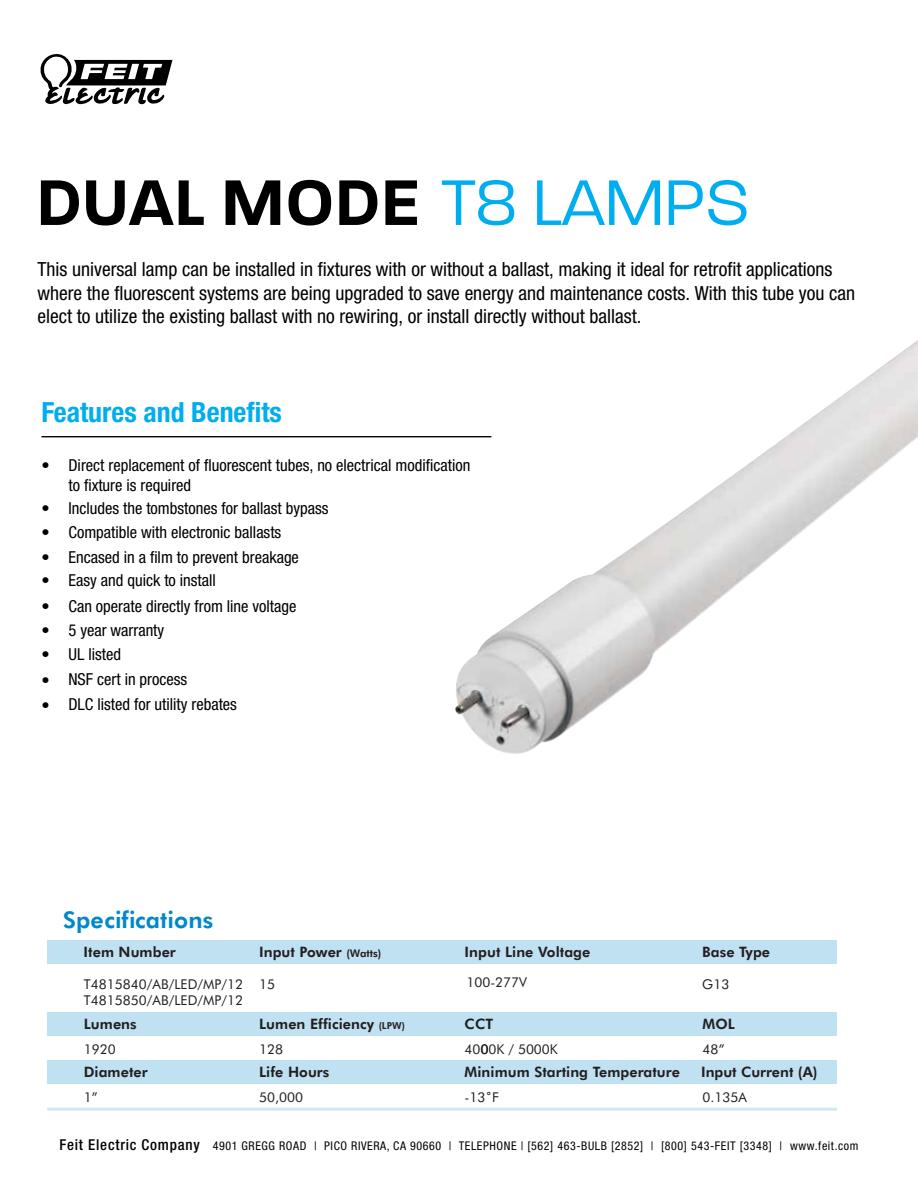
<style>
.page{position:relative;width:918px;height:1188px;background:#fff}
.page>*{position:absolute;margin:0;border:0;box-sizing:border-box;transform-origin:0 0}
.t1{font:600 69.6px "Paralucent";color:#000}
.t2{font:700 condensed 27.9px "Helvetica Neue LT Std";color:#00aeef}
.t3{font:800 23.1px "Futura BT";letter-spacing:.005em;color:#0088cb}
.t4{font:condensed 19.5px/23.4px "Helvetica Neue LT Std";color:#000}
.t5{font:condensed 16.5px/24.5px "Helvetica Neue LT Std";color:#000}
.t6{font:800 14.4px "Futura BT";letter-spacing:.005em;color:#231f20}
.t7{font:13.5px/16.2px "Futura BT";letter-spacing:.005em;color:#231f20}
.t8{font:condensed 12px "Helvetica Neue";letter-spacing:.05em;color:#000}
.s1{font-weight:300;color:#00aeef}
.s2{font-size:10.5px}
.s3{font-size:9.6px}
.s4{font-weight:500;font-size:15px}
</style>
<div class="page">
<svg style="left:40px;top:54px;width:132px;height:51px"></svg>
<hr style="left:41px;top:436px;width:450px;height:1px;background:#000">
<img style="left:455px;top:340px;width:463px;height:414px">
<div style="left:47px;top:941px;width:790px;height:23px;background:#c0e1f2"></div>
<div style="left:47px;top:1012px;width:790px;height:24px;background:#c0e1f2"></div>
<div style="left:47px;top:1060px;width:790px;height:24px;background:#c0e1f2"></div>
<hr style="left:47px;top:1108px;width:790px;height:3px;background:#0088cb">
<h1 class="t1" style="left:36px;top:161px;width:715px">DUAL MODE <span class="s1">T8 LAMPS</span></h1>
<p class="t4" style="left:38px;top:258px;width:819px">This universal lamp can be installed in fixtures with or without a ballast, making it ideal for retrofit applications where the fluorescent systems are being upgraded to save energy and maintenance costs. With this tube you can elect to utilize the existing ballast with no rewiring, or install directly without ballast.</p>
<h2 class="t2" style="left:41px;top:396px;width:242px">Features and Benefits</h2>
<p class="t5" style="left:68px;top:455px;width:403px;line-height:19.8px;text-indent:-27px">• Direct replacement of fluorescent tubes, no electrical modification to fixture is required</p>
<p class="t5" style="left:41px;top:496px;width:289px">• Includes the tombstones for ballast bypass</p>
<p class="t5" style="left:41px;top:520px;width:241px">• Compatible with electronic ballasts</p>
<p class="t5" style="left:41px;top:568px;width:176px">• Easy and quick to install</p>
<p class="t5" style="left:41px;top:594px;width:257px">• Can operate directly from line voltage •<br>•<br>•</p>
<p class="t5" style="left:41px;top:545px;width:259px">• Encased in a film to prevent breakage</p>
<p class="t5" style="left:68px;top:618px;width:97px;line-height:23.7px">5 year warranty<br>UL listed</p>
<p class="t5" style="left:68px;top:667px;width:120px">NSF cert in process</p>
<p class="t5" style="left:41px;top:692px;width:197px">• DLC listed for utility rebates</p>
<h3 class="t3" style="left:63px;top:906px;width:152px">Specifications</h3>
<p class="t6" style="left:84px;top:943px;width:94px">Item Number</p>
<p class="t6" style="left:465px;top:943px;width:127px">Input Line Voltage</p>
<p class="t6" style="left:259px;top:943px;width:124px">Input Power <span class="s2">(Watts)</span></p>
<p class="t6" style="left:702px;top:943px;width:69px">Base Type</p>
<p class="t7" style="left:466px;top:974px;width:62px">100-277V</p>
<p class="t7" style="left:84px;top:976px;width:161px">T4815840/AB/LED/MP/12<br>T4815850/AB/LED/MP/12</p>
<p class="t7" style="left:84px;top:1041px;width:33px">1920</p>
<p class="t7" style="left:259px;top:1041px;width:25px">128</p>
<p class="t7" style="left:259px;top:976px;width:17px">15</p>
<p class="t6" style="left:259px;top:1015px;width:147px">Lumen Efficiency <span class="s3">(LPW)</span></p>
<p class="t6" style="left:465px;top:1015px;width:30px">CCT</p>
<p class="t6" style="left:84px;top:1015px;width:54px">Lumens</p>
<p class="t6" style="left:84px;top:1063px;width:65px">Diameter</p>
<p class="t6" style="left:259px;top:1063px;width:72px">Life Hours</p>
<p class="t7" style="left:259px;top:1089px;width:46px">50,000</p>
<p class="t7" style="left:465px;top:1041px;width:95px">40 0K / 5000K</p>
<p class="t7" style="left:481px;top:1041px;width:9px">0</p>
<p class="t6" style="left:465px;top:1063px;width:217px">Minimum Starting Temperature</p>
<p class="t7" style="left:465px;top:1089px;width:36px">-13˚F</p>
<p class="t7" style="left:84px;top:1089px;width:15px">1”</p>
<p class="t7" style="left:702px;top:976px;width:29px">G13</p>
<p class="t6" style="left:703px;top:1015px;width:34px">MOL</p>
<p class="t7" style="left:703px;top:1041px;width:23px">48”</p>
<p class="t6" style="left:701px;top:1063px;width:118px">Input Current (A)</p>
<p class="t7" style="left:703px;top:1089px;width:46px">0.135A</p>
<p class="t8" style="left:60px;top:1139px;width:800px"><span class="s4">Feit Electric Company</span> 4901 GREGG ROAD | PICO RIVERA, CA 90660 | TELEPHONE | [562] 463-BULB [2852] | [800] 543-FEIT [3348] | www.feit.com</p>
</div>
